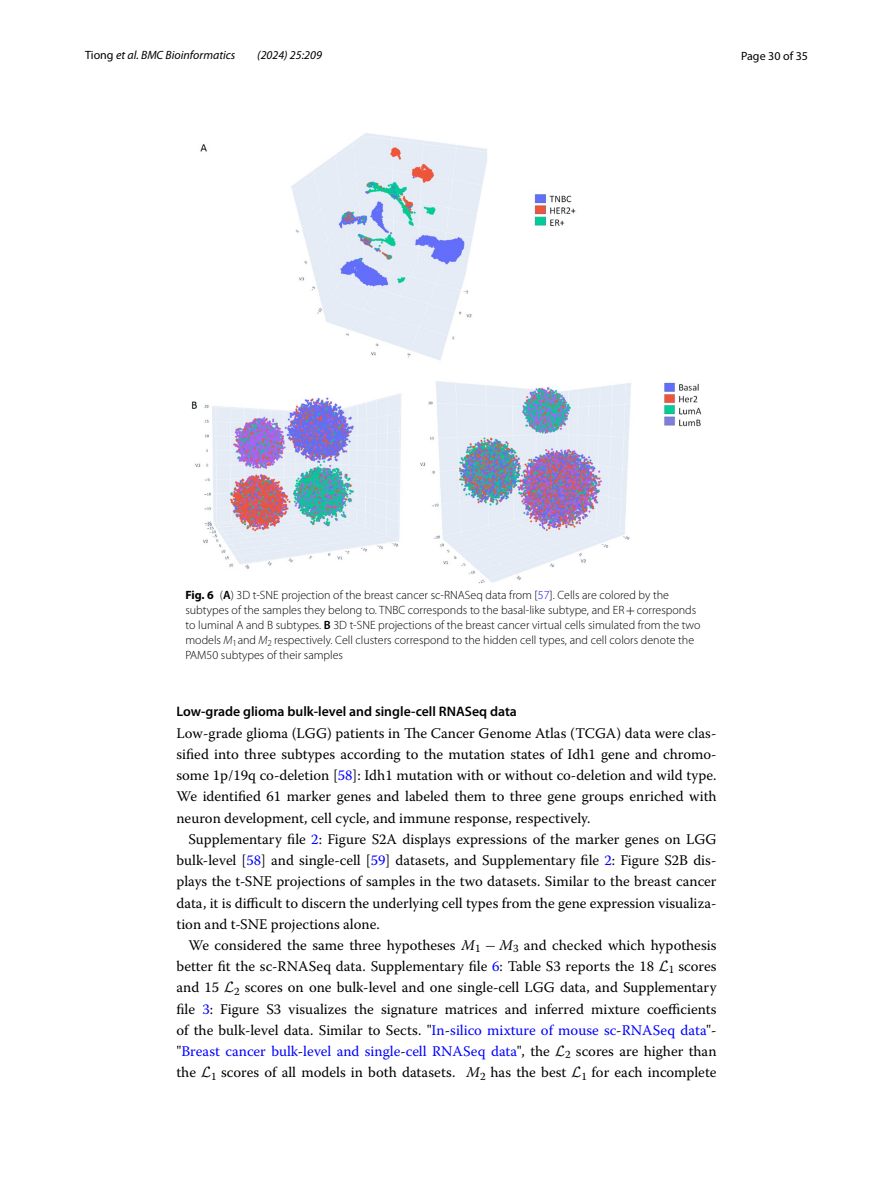
<style>
.page{position:relative;width:893px;height:1187px;background:#fff}
.page>*{position:absolute;margin:0;border:0;box-sizing:border-box;transform-origin:0 0}
.t1{font:14.7px/21.1px "Warnock Pro Regular 2";color:#000;text-align:justify}
.t2{font:600 13.8px "Myriad Pro";color:#000}
.t3{font:300 12px/15px "Myriad Pro";color:#000}
.t4{font:italic 12px "Myriad Pro";color:#000}
.t5{font:12px "Myriad Pro";color:#000}
.s1{font-style:normal}
.s2{font-weight:700}
.s3{font-weight:600}
.s4{color:#00f}
.s5{font-family:"MTSY";font-weight:400}
.s6{font-family:"Myriad Pro Light It 48";font-weight:400}
.s7{font-family:"Myriad Pro Light It 49";font-weight:400}
.s8{font-family:"Warnock Pro It 476"}
.s9{font-family:"MTSYN206"}
.s10{font-family:"CMSY1050";font-size:15px}
.s11{font-family:"CMSY1051";font-size:15px}
.s12{font-family:"CMSY1047";font-size:15px}
.s13{font-family:"CMSY1048";font-size:15px}
.s14{font-family:"Warnock Pro It 475"}
.s15{font-family:"CMSY1049";font-size:15px}
</style>
<div class="page">
<img style="left:191px;top:133px;width:511px;height:450px">
<p class="t4" style="left:85px;top:48px;width:152px"><span class="s1">Tiong</span> et al. BMC Bioinformatics</p>
<p class="t4" style="left:257px;top:48px;width:66px">(2024) 25:209</p>
<p class="t5" style="left:741px;top:48px;width:68px">Page 30 of 35</p>
<p class="t3" style="left:185px;top:587px;width:517px"><span class="s2">Fig. 6</span> (<span class="s3">A</span>) 3D t-SNE projection of the breast cancer sc-RNASeq data from [<span class="s4">57</span>]. Cells are colored by the subtypes of the samples they belong to. TNBC corresponds to the basal-like subtype, and ER<span class="s5">+</span>corresponds to luminal A and B subtypes. <span class="s3">B</span> 3D t-SNE projections of the breast cancer virtual cells simulated from the two models <span class="s6">M</span><sub>1</sub> and <span class="s7">M</span><sub>2</sub> respectively. Cell clusters correspond to the hidden cell types, and cell colors denote the PAM50 subtypes of their samples</p>
<p class="t2" style="left:176px;top:703px;width:342px">Low‑grade glioma bulk‑level and single‑cell RNASeq data</p>
<p class="t1" style="left:176px;top:721px;width:542px">Low-grade glioma (LGG) patients in The Cancer Genome Atlas (TCGA) data were clas&shy;sified into three subtypes according to the mutation states of Idh1 gene and chromo&shy;some 1p/19q co-deletion [<span class="s4">58</span>]: Idh1 mutation with or without co-deletion and wild type.<br>We identified 61 marker genes and labeled them to three gene groups enriched with neuron development, cell cycle, and immune response, respectively.</p>
<p class="t1" style="left:176px;top:828px;width:542px;text-indent:12px">Supplementary file <span class="s4">2</span>: Figure S2A displays expressions of the marker genes on LGG bulk-level [<span class="s4">58</span>] and single-cell [<span class="s4">59</span>] datasets, and Supplementary file <span class="s4">2</span>: Figure S2B dis&shy;plays the t-SNE projections of samples in the two datasets. Similar to the breast cancer data, it is difficult to discern the underlying cell types from the gene expression visualiza&shy;tion and t-SNE projections alone.</p>
<p class="t1" style="left:176px;top:934px;width:542px;text-indent:12px">We considered the same three hypotheses <span class="s8">M</span><sub>1</sub> <span class="s9">−</span> <span class="s8">M</span><sub>3</sub> and checked which hypothesis better fit the sc-RNASeq data. Supplementary file <span class="s4">6</span>: Table S3 reports the 18 <span class="s10">L</span><sub>1</sub> scores and 15 <span class="s11">L</span><sub>2</sub> scores on one bulk-level and one single-cell LGG data, and Supplementary file <span class="s4">3</span>: Figure S3 visualizes the signature matrices and inferred mixture coefficients of the bulk-level data. Similar to Sects. "<span class="s4">In</span>-<span class="s4">silico mixture of mouse sc</span>-<span class="s4">RNASeq data</span>"- "<span class="s4">Breast cancer bulk</span>-<span class="s4">level and single</span>-<span class="s4">cell RNASeq data</span>", the <span class="s12">L</span><sub>2</sub> scores are higher than the <span class="s13">L</span><sub>1</sub> scores of all models in both datasets. <span class="s14">M</span><sub>2</sub> has the best <span class="s15">L</span><sub>1</sub> for each incomplete</p>
</div>
